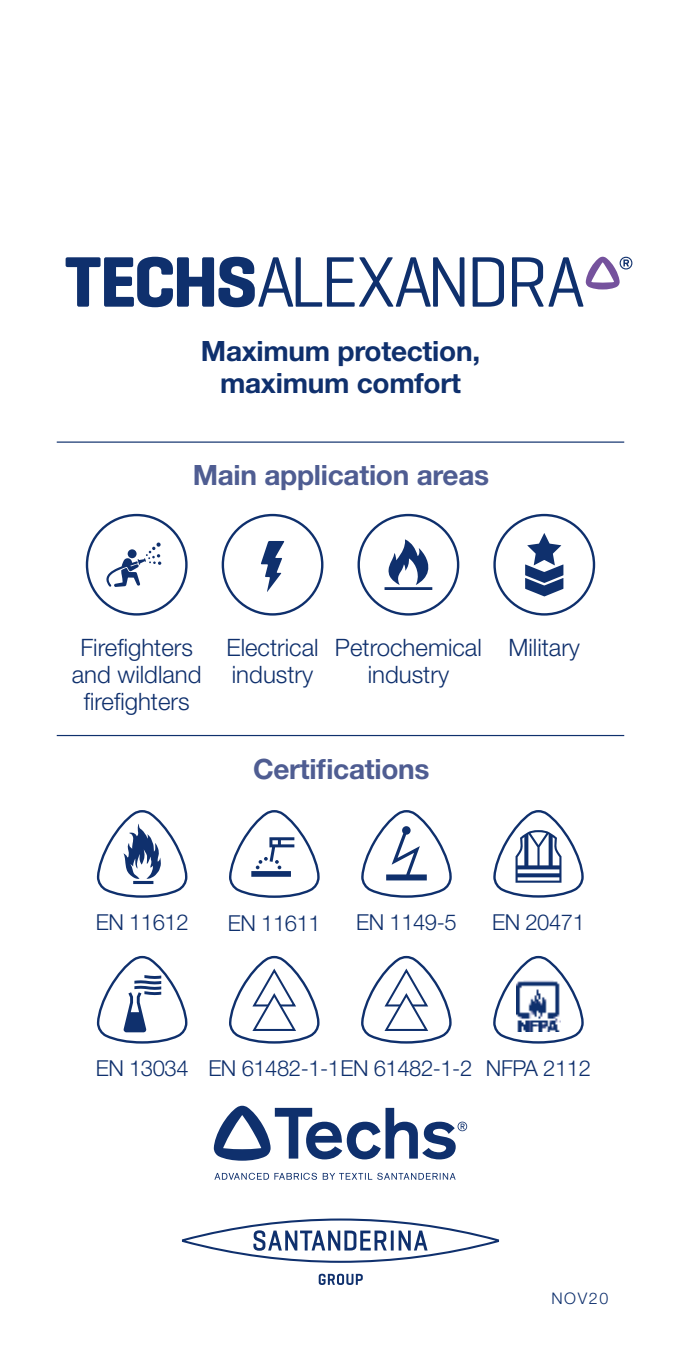
<style>
.page{position:relative;width:681px;height:1361px;background:#fff}
.page>*{position:absolute;margin:0;border:0;box-sizing:border-box;transform-origin:0 0}
.t1{font:700 28px "Helvetica Neue LT Std";letter-spacing:-.01em;color:#4f5d92}
.t2{font:700 28px/32px "Helvetica Neue LT Std";letter-spacing:-.01em;color:#0f306d;text-align:center}
.t3{font:300 24px/26.8px "Helvetica Neue LT Std";color:#0f306d;text-align:center}
.t4{font:300 22px "Helvetica Neue LT Std";letter-spacing:-.02em;color:#0f306d}
.t5{font:300 16px "Helvetica Neue LT Std";letter-spacing:.1em;color:#0f306d}
</style>
<div class="page">
<svg style="left:66px;top:257px;width:566px;height:50px"></svg>
<div style="left:86px;top:514px;width:101px;height:101px;border:2px solid #0f306d;border-radius:50%"></div>
<svg style="left:106px;top:542px;width:55px;height:45px"></svg>
<div style="left:221px;top:514px;width:102px;height:101px;border:2px solid #0f306d;border-radius:50%"></div>
<svg style="left:261px;top:541px;width:23px;height:51px"></svg>
<div style="left:357px;top:514px;width:102px;height:101px;border:2px solid #0f306d;border-radius:50%"></div>
<svg style="left:384px;top:539px;width:48px;height:51px"></svg>
<div style="left:493px;top:514px;width:102px;height:101px;border:2px solid #0f306d;border-radius:50%"></div>
<svg style="left:525px;top:533px;width:38px;height:63px"></svg>
<svg style="left:493px;top:810px;width:91px;height:88px"></svg>
<svg style="left:229px;top:810px;width:91px;height:88px"></svg>
<svg style="left:361px;top:810px;width:91px;height:88px"></svg>
<svg style="left:96px;top:810px;width:92px;height:88px"></svg>
<svg style="left:229px;top:955px;width:91px;height:89px"></svg>
<svg style="left:361px;top:955px;width:91px;height:89px"></svg>
<svg style="left:96px;top:955px;width:92px;height:89px"></svg>
<svg style="left:493px;top:955px;width:91px;height:89px"></svg>
<img style="left:516px;top:980px;width:44px;height:51px">
<hr style="left:57px;top:441px;width:567px;height:2px;background:#0f306d">
<hr style="left:57px;top:735px;width:567px;height:1px;background:#0f306d">
<svg style="left:214px;top:1105px;width:253px;height:75px"></svg>
<svg style="left:318px;top:1273px;width:44px;height:12px"></svg>
<svg style="left:182px;top:1218px;width:317px;height:44px"></svg>
<p class="t2" style="left:201px;top:335px;width:280px">Maximum protection, maximum comfort</p>
<p class="t1" style="left:192px;top:458px;width:298px">Main application areas</p>
<p class="t3" style="left:72px;top:633px;width:131px">Firefighters and wildland firefighters</p>
<p class="t3" style="left:226px;top:633px;width:94px;text-align:left">Electrical industry</p>
<p class="t3" style="left:335px;top:633px;width:148px">Petrochemical industry</p>
<p class="t3" style="left:508px;top:633px;width:73px">Military</p>
<p class="t1" style="left:253px;top:751px;width:178px">Certifications</p>
<p class="t4" style="left:96px;top:909px;width:94px">EN 11612</p>
<p class="t4" style="left:228px;top:909px;width:94px">EN 11611</p>
<p class="t4" style="left:356px;top:909px;width:102px">EN 1149-5</p>
<p class="t4" style="left:492px;top:909px;width:94px">EN 20471</p>
<p class="t4" style="left:96px;top:1055px;width:496px">EN 13034 EN 61482-1-1EN 61482-1-2 NFPA 2112</p>
<p class="t5" style="left:551px;top:1288px;width:58px">NOV20</p>
</div>
